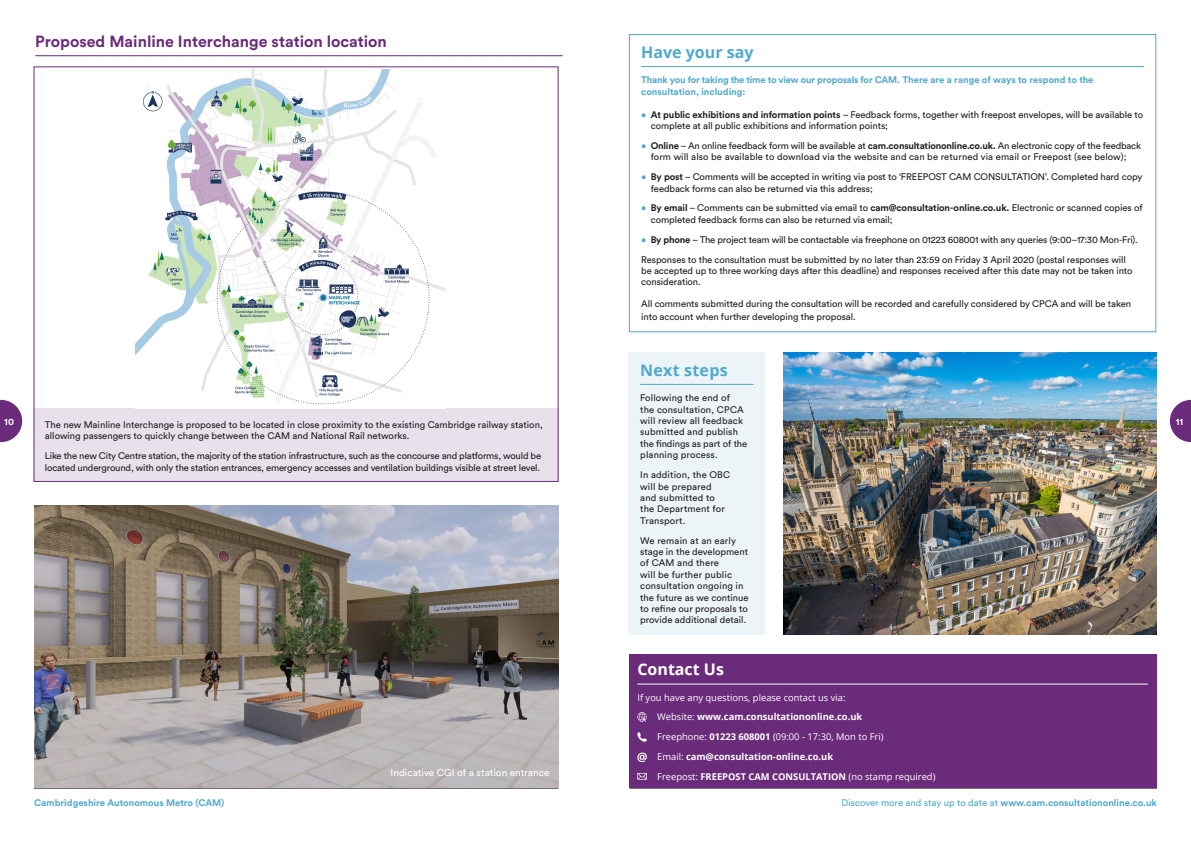
<style>
.page{position:relative;width:1191px;height:842px;background:#fff}
.page>*{position:absolute;margin:0;border:0;box-sizing:border-box;transform-origin:0 0}
.t1{font:700 16px "Circular Std";color:#6b2b7b}
.t2{font:700 16px "Open Sans";color:#50a9cd}
.t3{font:700 16px "Open Sans";color:#fff}
.t4{font:10px "Circular Std";color:#fff}
.t5{font:9.5px/11.4px "Circular Std";letter-spacing:-.01em;color:#231f20}
.t6{font:700 9.5px/11.4px "Circular Std";color:#50a9cd}
.t7{font:9.5px/11.4px "Circular Std";letter-spacing:.015em;color:#231f20}
.t8{font:700 9.5px "Circular Std";color:#fff}
.t9{font:9.4px "Open Sans";color:#fff}
.t10{font:700 9.4px "Open Sans";color:#fff}
.s1{color:#50a9cd}
.s2{font-weight:700}
.s3{font-weight:400}
</style>
<div class="page">
<svg style="left:0;top:400px;width:22px;height:42px"></svg>
<svg style="left:1169px;top:400px;width:22px;height:42px"></svg>
<hr style="left:34px;top:788px;width:524px;height:1px;background:#231f20">
<hr style="left:629px;top:788px;width:528px;height:1px;background:#231f20">
<img style="left:34px;top:506px;width:524px;height:282px">
<div style="left:34px;top:409px;width:524px;height:73px;background:#e8e1ec"></div>
<hr style="left:35px;top:55px;width:527px;height:1px;background:#6b2b7b">
<img style="left:135px;top:69px;width:310px;height:336px">
<div style="left:629px;top:654px;width:527px;height:134px;background:#6b2b7b"></div>
<hr style="left:637px;top:684px;width:510px;height:1px;background:#fff">
<svg style="left:637px;top:732px;width:10px;height:10px"></svg>
<svg style="left:637px;top:773px;width:10px;height:7px"></svg>
<svg style="left:637px;top:753px;width:10px;height:9px"></svg>
<svg style="left:637px;top:712px;width:9px;height:10px"></svg>
<hr style="left:641px;top:66px;width:503px;height:1px;background:#50a9cd">
<div style="left:629px;top:34px;width:527px;height:298px;border:1px solid #50a9cd"></div>
<div style="left:629px;top:352px;width:136px;height:283px;background:#edf4f8"></div>
<hr style="left:640px;top:384px;width:113px;height:1px;background:#50a9cd">
<img style="left:783px;top:352px;width:373px;height:283px">
<p class="t1" style="left:35px;top:31px;width:353px">Proposed Mainline Interchange station location</p>
<p class="t2" style="left:641px;top:41px;width:114px">Have your say</p>
<p class="t6" style="left:641px;top:74px;width:454px">Thank you for taking the time to view our proposals for CAM. There are a range of ways to respond to the consultation, including:</p>
<p class="t5" style="left:651px;top:108px;width:493px;text-indent:-10px"><span class="s1">•</span> <span class="s2">At public exhibitions and information points</span> – Feedback forms, together with freepost envelopes, will be available to complete at all public exhibitions and information points;</p>
<p class="t5" style="left:641px;top:140px;width:501px;text-align:center"><span class="s1">•</span> <span class="s2">Online</span> – An online feedback form will be available at <span class="s2">cam.consultationonline.co.uk.</span> An electronic copy of the feedback form will also be available to download via the website and can be returned via email or Freepost (see below);</p>
<p class="t5" style="left:651px;top:171px;width:493px;text-indent:-10px"><span class="s1">•</span> <span class="s2">By post</span> – Comments will be accepted in writing via post to ‘FREEPOST CAM CONSULTATION’. Completed hard copy feedback forms can also be returned via this address;</p>
<p class="t5" style="left:651px;top:202px;width:493px;text-indent:-10px"><span class="s1">•</span> <span class="s2">By email</span> – Comments can be submitted via email to <span class="s2">cam@consultation-online.co.uk.</span> Electronic or scanned copies of completed feedback forms can also be returned via email;</p>
<p class="t5" style="left:641px;top:234px;width:498px"><span class="s1">•</span> <span class="s2">By phone</span> – The project team will be contactable via freephone on 01223 608001 with any queries (9:00–17:30 Mon-Fri).</p>
<p class="t5" style="left:641px;top:253px;width:493px">Responses to the consultation must be submitted by no later than 23:59 on Friday 3 April 2020 (postal responses will be accepted up to three working days after this deadline) and responses received after this date may not be taken into consideration.</p>
<p class="t5" style="left:641px;top:297px;width:491px;line-height:13px">All comments submitted during the consultation will be recorded and carefully considered by CPCA and will be taken into account when further developing the proposal.</p>
<p class="t2" style="left:640px;top:358px;width:89px">Next steps</p>
<p class="t7" style="left:640px;top:392px;width:109px">Following the end of<br>the consultation, CPCA will review all feedback submitted and publish the findings as part of the planning process.</p>
<p class="t7" style="left:640px;top:469px;width:92px">In addition, the OBC will be prepared<br>and submitted to the Department for<br>Transport.</p>
<p class="t5" style="left:640px;top:534px;width:110px">We remain at an early stage in the development of CAM and there<br>will be further public consultation ongoing in the future as we continue to refine our proposals to provide additional detail.</p>
<p class="t8" style="left:4px;top:415px;width:11px">10</p>
<p class="t8" style="left:1175px;top:415px;width:9px">11</p>
<p class="t5" style="left:45px;top:419px;width:499px">The new Mainline Interchange is proposed to be located in close proximity to the existing Cambridge railway station, allowing passengers to quickly change between the CAM and National Rail networks.</p>
<p class="t5" style="left:45px;top:450px;width:498px">Like the new City Centre station, the majority of the station infrastructure, such as the concourse and platforms, would be located underground, with only the station entrances, emergency accesses and ventilation buildings visible at street level.</p>
<p class="t4" style="left:391px;top:766px;width:160px">Indicative CGI of a station entrance</p>
<p class="t3" style="left:637px;top:658px;width:88px">Contact Us</p>
<p class="t9" style="left:637px;top:691px;width:210px">If you have any questions, please contact us via:</p>
<p class="t10" style="left:657px;top:710px;width:206px"><span class="s3">Website:</span> www.cam.consultationonline.co.uk</p>
<p class="t9" style="left:657px;top:730px;width:228px">Freephone: <span class="s2">01223 608001</span> (09:00 - 17:30, Mon to Fri)</p>
<p class="t10" style="left:657px;top:750px;width:177px"><span class="s3">Email:</span> cam@consultation-online.co.uk</p>
<p class="t9" style="left:657px;top:770px;width:280px">Freepost: <span class="s2">FREEPOST CAM CONSULTATION</span> (no stamp required)</p>
<p class="t6" style="left:34px;top:797px;width:192px">Cambridgeshire Autonomous Metro (CAM)</p>
<p class="t6" style="left:841px;top:797px;width:317px"><span class="s3">Discover more and stay up to date at</span> www.cam.consultationonline.co.uk</p>
</div>
